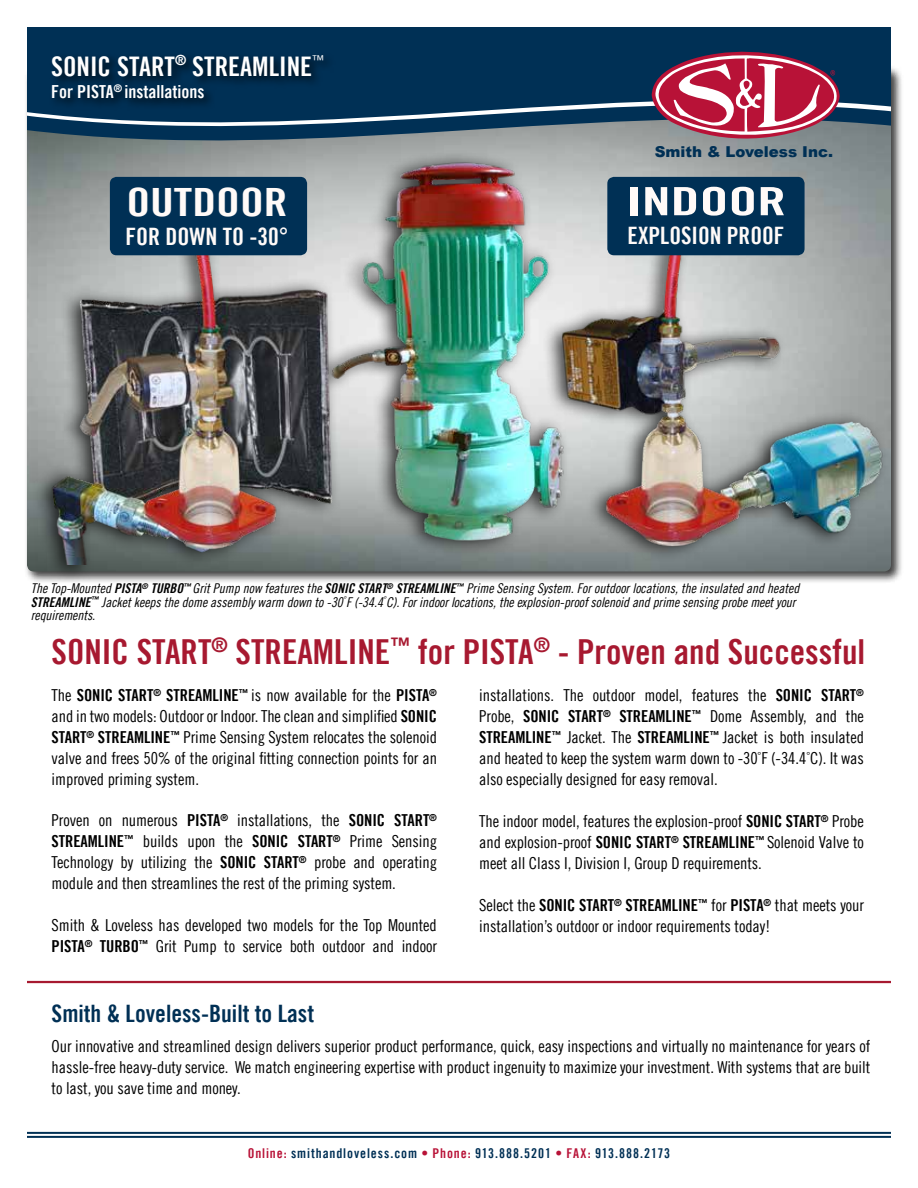
<style>
.page{position:relative;width:918px;height:1188px;background:#fff}
.page>*{position:absolute;margin:0;border:0;box-sizing:border-box;transform-origin:0 0}
.t1{font:39px "Trade Gothic LT Bold Cond Twenty";color:#fffaf8;scale:1.22 1}
.t2{font:39px "Trade Gothic LT Bold Cond Twenty";color:#fffaf8;scale:1.48 1}
.t3{font:34.5px "Trade Gothic LT Bold Cond Twenty";color:#a71930}
.t4{font:27px "Trade Gothic LT Bold Cond Twenty";color:#fff}
.t5{font:24px "Trade Gothic LT Bold Cond Twenty";color:#fffaf8}
.t6{font:24px "Trade Gothic LT Bold Cond Twenty";color:#003055}
.t7{font:18px "Trade Gothic LT Bold Cond Twenty";color:#fff}
.t8{font:16.5px/21px "Trade Gothic LT Cond Eighteen";letter-spacing:-.005em;color:#000;text-align:justify}
.t9{font:16.5px "Trade Gothic LT Bold Cond Twenty";letter-spacing:-.005em;color:#000}
.t10{font:900 15px "Arial";color:#003055}
.t11{font:13.5px/13.5px "Trade Gothic LT Cond Eighteen Obl";color:#000}
.t12{font:13.5px "Trade Gothic LT Bold Cond Twenty";letter-spacing:.065em;color:#003055}
.s1{font-family:"Trade Gothic LT Bold Cond Twenty Obl"}
.s2{font-family:"Trade Gothic LT Cond Eighteen"}
.s3{font-family:"Trade Gothic LT Bold Cond Twenty"}
.s4{color:#b81237}
</style>
<div class="page">
<div style="left:24px;top:65px;width:880px;height:519px;background:#000;opacity:.75"></div>
<div style="left:27px;top:27px;width:864px;height:118px;background:#003055"></div>
<svg style="left:27px;top:47px;width:864px;height:97px;background:#454d69"></svg>
<hr style="left:27px;top:1132px;width:864px;height:2px;background:#003055">
<hr style="left:27px;top:1136px;width:864px;height:2px;background:#003055">
<div style="left:49px;top:52px;width:287px;height:59px;background:#000;opacity:.75"></div>
<div style="left:32px;top:150px;width:858px;height:432px;background:#000;opacity:.75"></div>
<img style="left:43px;top:143px;width:848px;height:422px">
<div style="left:110px;top:177px;width:197px;height:78px;background:#003055;border-radius:7px"></div>
<div style="left:607px;top:177px;width:198px;height:78px;background:#003055;border-radius:7px"></div>
<hr style="left:27px;top:981px;width:864px;height:2px;background:#a71930">
<h3 class="t4" style="left:51px;top:50px;width:275px">SONIC START<sup>®</sup> STREAMLINE<sup>™</sup></h3>
<p class="t7" style="left:51px;top:81px;width:155px">For PISTA<sup>®</sup> installations</p>
<h1 class="t1" style="left:126px;top:178px;width:134px">OUTDOOR</h1>
<h3 class="t5" style="left:126px;top:222px;width:164px">FOR DOWN TO -30°</h3>
<p class="t10" style="left:655px;top:141px;width:180px">Smith &amp; Loveless Inc.</p>
<h1 class="t2" style="left:626px;top:178px;width:110px">INDOOR</h1>
<h3 class="t5" style="left:628px;top:221px;width:158px">EXPLOSION PROOF</h3>
<p class="t11" style="left:31px;top:582px;width:770px">The Top-Mounted <span class="s1">PISTA</span><sup>®</sup> <span class="s1">TURBO</span><sup>™</sup> Grit Pump now features the <span class="s1">SONIC START</span><sup>®</sup> <span class="s1">STREAMLINE</span><sup>™</sup> Prime Sensing System. For outdoor locations, the insulated and heated<br><span class="s1">STREAMLINE</span><sup>™</sup> Jacket keeps the dome assembly warm down to -30<sup>°</sup>F (-34.4<sup>°</sup>C). For indoor locations, the explosion-proof solenoid and prime sensing probe meet your requirements.</p>
<h2 class="t3" style="left:52px;top:631px;width:815px">SONIC START<sup>®</sup> STREAMLINE<sup>™</sup> for PISTA<sup>®</sup> - Proven and Successful</h2>
<p class="t9" style="left:52px;top:685px;width:387px"><span class="s2">The</span> SONIC START<sup>®</sup> STREAMLINE<sup>™</sup> <span class="s2">is now available for the</span> PISTA<sup>®</sup></p>
<p class="t8" style="left:52px;top:706px;width:387px">and in two models: Outdoor or Indoor. The clean and simplified <span class="s3">SONIC START</span><sup>®</sup> <span class="s3">STREAMLINE</span><sup>™</sup> Prime Sensing System relocates the solenoid valve and frees 50% of the original fitting connection points for an improved priming system.</p>
<p class="t8" style="left:52px;top:810px;width:387px">Proven on numerous <span class="s3">PISTA</span><sup>®</sup> installations, the <span class="s3">SONIC START</span><sup>® </sup><span class="s3">STREAMLINE</span><sup>™</sup> builds upon the <span class="s3">SONIC START</span><sup>®</sup> Prime Sensing Technology by utilizing the <span class="s3">SONIC START</span><sup>®</sup> probe and operating module and then streamlines the rest of the priming system.</p>
<p class="t8" style="left:52px;top:915px;width:387px">Smith &amp; Loveless has developed two models for the Top Mounted<br><span class="s3">PISTA</span><sup>®</sup> <span class="s3">TURBO</span><sup>™</sup> Grit Pump to service both outdoor and indoor</p>
<h3 class="t6" style="left:52px;top:999px;width:264px">Smith &amp; Loveless-Built to Last</h3>
<p class="t8" style="left:479px;top:685px;width:386px">installations. The outdoor model, features the <span class="s3">SONIC START</span><sup>® </sup>Probe, <span class="s3">SONIC START</span><sup>®</sup> <span class="s3">STREAMLINE</span><sup>™</sup> Dome Assembly, and the <span class="s3">STREAMLINE</span><sup>™</sup> Jacket. The <span class="s3">STREAMLINE</span><sup>™</sup> Jacket is both insulated and heated to keep the system warm down to -30<sup>°</sup>F (-34.4<sup>°</sup>C). It was also especially designed for easy removal.</p>
<p class="t8" style="left:479px;top:811px;width:386px">The indoor model, features the explosion-proof <span class="s3">SONIC START</span><sup>®</sup> Probe and explosion-proof <span class="s3">SONIC START</span><sup>®</sup> <span class="s3">STREAMLINE</span><sup>™</sup> Solenoid Valve to meet all Class I, Division I, Group D requirements.</p>
<p class="t8" style="left:479px;top:895px;width:386px">Select the <span class="s3">SONIC START</span><sup>®</sup> <span class="s3">STREAMLINE</span><sup>™</sup> for <span class="s3">PISTA</span><sup>®</sup> that meets your installation’s outdoor or indoor requirements today!</p>
<p class="t8" style="left:52px;top:1036px;width:820px">Our innovative and streamlined design delivers superior product performance, quick, easy inspections and virtually no maintenance for years of hassle-free heavy-duty service. We match engineering expertise with product ingenuity to maximize your investment. With systems that are built to last, you save time and money.</p>
<p class="t12" style="left:248px;top:1145px;width:424px"><span class="s4">Online:</span> smithandloveless.com <span class="s4">• Phone:</span> 913.888.5201 <span class="s4">• FAX:</span> 913.888.2173</p>
</div>
